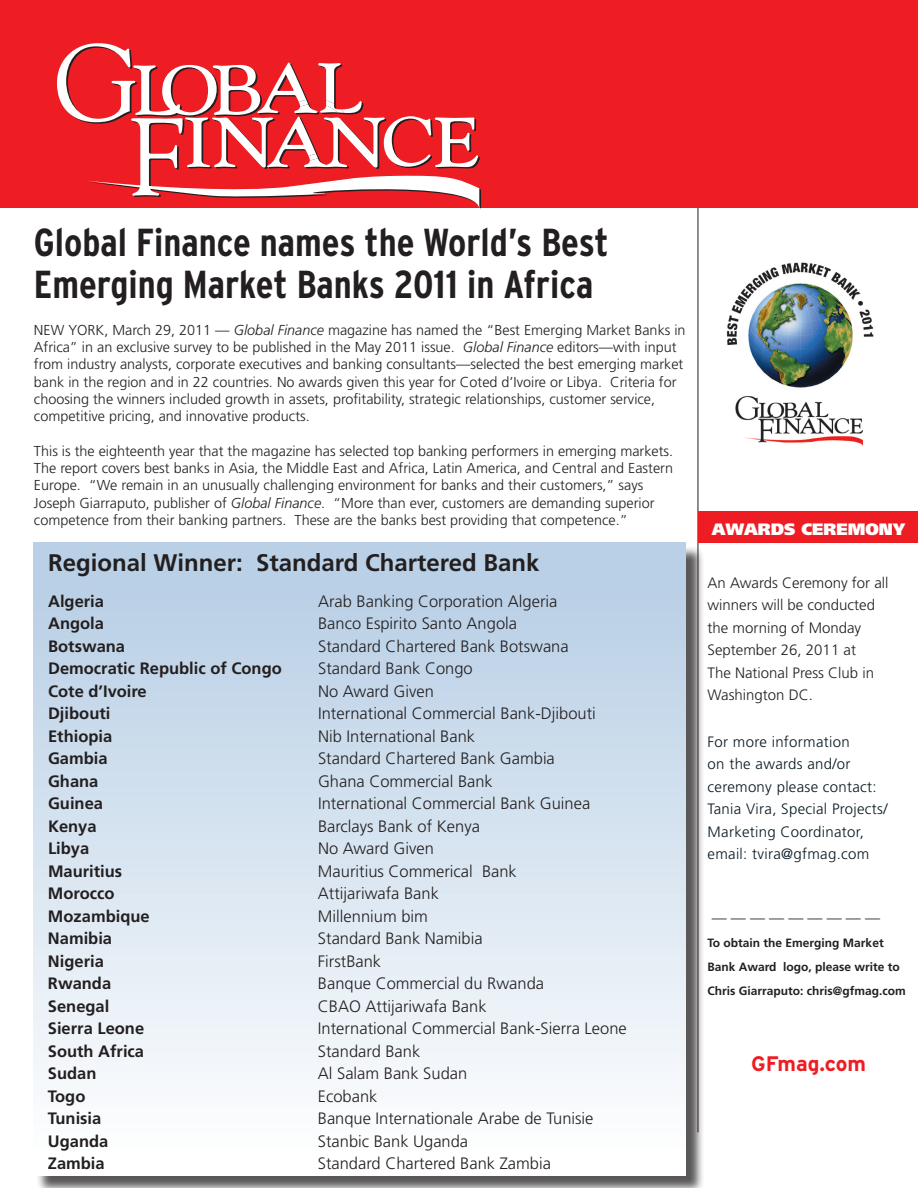
<style>
.page{position:relative;width:918px;height:1188px;background:#fff}
.page>*{position:absolute;margin:0;border:0;box-sizing:border-box;transform-origin:0 0}
.t1{font:700 condensed 39px/42px "Interstate";color:#231f20}
.t2{font:700 24px "Frutiger";color:#231f20}
.t3{font:700 21px "Interstate";color:#ee1d23}
.t4{font:300 16.5px "Frutiger";color:#231f20}
.t5{font:700 16.5px "Frutiger";color:#231f20}
.t6{font:900 16.5px "Frutiger";color:#fff}
.t7{font:300 15px/22.5px "Frutiger";letter-spacing:.02em;color:#081a22}
.t8{font:300 15px/22.5px "Frutiger";color:#231f20}
.t9{font:300 14.4px/17.2px "Frutiger";color:#231f20}
.t10{font:700 12px/24px "Frutiger";color:#231f20}
.s1{font-style:italic}
</style>
<div class="page">
<img style="left:726px;top:262px;width:148px;height:184px">
<div style="left:0;top:0;width:918px;height:208px;background:#ee1d23"></div>
<svg style="left:57px;top:43px;width:424px;height:166px"></svg>
<hr style="left:698px;top:208px;width:1px;height:924px;background:#231f20">
<div style="left:36px;top:545px;width:668px;height:643px;background:#231f20;opacity:.75"></div>
<div style="left:34px;top:543px;width:652px;height:633px;background:linear-gradient(to bottom,#b4cce4,#fff)"></div>
<div style="left:698px;top:512px;width:220px;height:31px;background:#ee1d23"></div>
<h1 class="t1" style="left:34px;top:221px;width:576px">Global Finance names the World’s Best<br>Emerging Market Banks 2011 in Africa</h1>
<p class="t9" style="left:34px;top:321px;width:653px">NEW YORK, March 29, 2011 — <span class="s1">Global Finance</span> magazine has named the “Best Emerging Market Banks in Africa” in an exclusive survey to be published in the May 2011 issue. <span class="s1">Global Finance</span> editors—with input from industry analysts, corporate executives and banking consultants—selected the best emerging market bank in the region and in 22 countries. No awards given this year for Coted d’Ivoire or Libya. Criteria for choosing the winners included growth in assets, profitability, strategic relationships, customer service, competitive pricing, and innovative products.</p>
<p class="t9" style="left:34px;top:442px;width:641px">This is the eighteenth year that the magazine has selected top banking performers in emerging markets.<br>The report covers best banks in Asia, the Middle East and Africa, Latin America, and Central and Eastern Europe. “We remain in an unusually challenging environment for banks and their customers,” says Joseph Giarraputo, publisher of <span class="s1">Global Finance</span>. “More than ever, customers are demanding superior competence from their banking partners. These are the banks best providing that competence.”</p>
<h2 class="t2" style="left:48px;top:548px;width:493px">Regional Winner: Standard Chartered Bank</h2>
<p class="t5" style="left:48px;top:591px;width:57px">Algeria</p>
<p class="t4" style="left:318px;top:592px;width:241px">Arab Banking Corporation Algeria</p>
<p class="t5" style="left:48px;top:614px;width:57px">Angola</p>
<p class="t4" style="left:318px;top:614px;width:200px">Banco Espirito Santo Angola</p>
<p class="t5" style="left:48px;top:636px;width:79px">Botswana</p>
<p class="t4" style="left:318px;top:637px;width:252px">Standard Chartered Bank Botswana</p>
<p class="t5" style="left:48px;top:659px;width:235px">Democratic Republic of Congo</p>
<p class="t4" style="left:318px;top:659px;width:156px">Standard Bank Congo</p>
<p class="t5" style="left:48px;top:681px;width:100px">Cote d’Ivoire</p>
<p class="t4" style="left:318px;top:682px;width:117px">No Award Given</p>
<p class="t5" style="left:48px;top:704px;width:64px">Djibouti</p>
<p class="t4" style="left:318px;top:704px;width:279px">International Commercial Bank-Djibouti</p>
<p class="t5" style="left:48px;top:726px;width:66px">Ethiopia</p>
<p class="t4" style="left:318px;top:727px;width:159px">Nib International Bank</p>
<p class="t5" style="left:48px;top:749px;width:61px">Gambia</p>
<p class="t4" style="left:318px;top:749px;width:238px">Standard Chartered Bank Gambia</p>
<p class="t5" style="left:48px;top:771px;width:52px">Ghana</p>
<p class="t4" style="left:318px;top:772px;width:176px">Ghana Commercial Bank</p>
<p class="t5" style="left:48px;top:794px;width:57px">Guinea</p>
<p class="t4" style="left:318px;top:794px;width:274px">International Commercial Bank Guinea</p>
<p class="t5" style="left:48px;top:816px;width:50px">Kenya</p>
<p class="t4" style="left:318px;top:817px;width:163px">Barclays Bank of Kenya</p>
<p class="t5" style="left:48px;top:839px;width:43px">Libya</p>
<p class="t4" style="left:318px;top:839px;width:117px">No Award Given</p>
<p class="t5" style="left:48px;top:861px;width:76px">Mauritius</p>
<p class="t4" style="left:318px;top:862px;width:200px">Mauritius Commerical Bank</p>
<p class="t5" style="left:48px;top:884px;width:68px">Morocco</p>
<p class="t4" style="left:318px;top:884px;width:122px">Attijariwafa Bank</p>
<p class="t5" style="left:48px;top:906px;width:103px">Mozambique</p>
<p class="t4" style="left:318px;top:907px;width:112px">Millennium bim</p>
<p class="t5" style="left:48px;top:929px;width:66px">Namibia</p>
<p class="t4" style="left:318px;top:929px;width:166px">Standard Bank Namibia</p>
<p class="t5" style="left:48px;top:951px;width:57px">Nigeria</p>
<p class="t4" style="left:318px;top:952px;width:65px">FirstBank</p>
<p class="t5" style="left:48px;top:974px;width:65px">Rwanda</p>
<p class="t4" style="left:318px;top:974px;width:228px">Banque Commercial du Rwanda</p>
<p class="t5" style="left:48px;top:996px;width:63px">Senegal</p>
<p class="t4" style="left:318px;top:997px;width:170px">CBAO Attijariwafa Bank</p>
<p class="t5" style="left:48px;top:1019px;width:98px">Sierra Leone</p>
<p class="t4" style="left:318px;top:1019px;width:310px">International Commercial Bank-Sierra Leone</p>
<p class="t5" style="left:48px;top:1041px;width:98px">South Africa</p>
<p class="t4" style="left:318px;top:1042px;width:104px">Standard Bank</p>
<p class="t5" style="left:48px;top:1064px;width:50px">Sudan</p>
<p class="t4" style="left:318px;top:1064px;width:151px">Al Salam Bank Sudan</p>
<p class="t5" style="left:48px;top:1086px;width:39px">Togo</p>
<p class="t4" style="left:318px;top:1087px;width:61px">Ecobank</p>
<p class="t5" style="left:48px;top:1109px;width:55px">Tunisia</p>
<p class="t4" style="left:318px;top:1109px;width:277px">Banque Internationale Arabe de Tunisie</p>
<p class="t5" style="left:48px;top:1131px;width:62px">Uganda</p>
<p class="t4" style="left:318px;top:1132px;width:152px">Stanbic Bank Uganda</p>
<p class="t5" style="left:48px;top:1154px;width:58px">Zambia</p>
<p class="t4" style="left:318px;top:1154px;width:235px">Standard Chartered Bank Zambia</p>
<p class="t6" style="left:712px;top:519px;width:195px">AWARDS CEREMONY</p>
<p class="t8" style="left:708px;top:571px;width:182px">An Awards Ceremony for all winners will be conducted the morning of Monday<br>September 26, 2011 at<br>The National Press Club in<br>Washington DC.</p>
<p class="t7" style="left:708px;top:730px;width:181px">For more information<br>on the awards and/or ceremony please contact:<br>Tania Vira, Special Projects/<br>Marketing Coordinator, email: tvira@gfmag.com</p>
<p class="t8" style="left:712px;top:906px;width:170px">— — — — — — — — —</p>
<p class="t10" style="left:708px;top:930px;width:200px">To obtain the Emerging Market<br>Bank Award logo, please write to<br>Chris Giarraputo: chris@gfmag.com</p>
<h3 class="t3" style="left:751px;top:1052px;width:116px">GFmag.com</h3>
</div>
